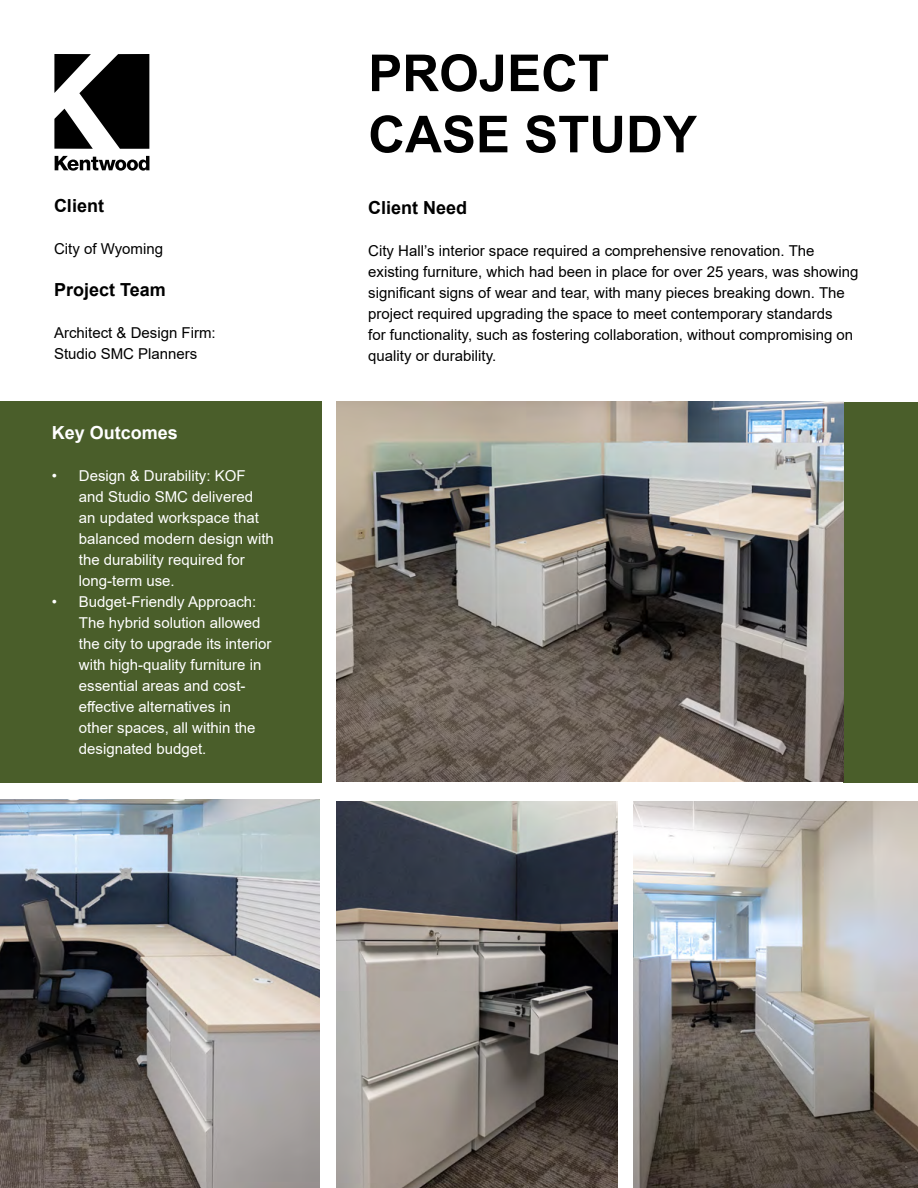
<style>
.page{position:relative;width:918px;height:1188px;background:#fff}
.page>*{position:absolute;margin:0;border:0;box-sizing:border-box;transform-origin:0 0}
.t1{font:700 51px/61.2px "Arial";color:#000}
.t2{font:700 18px "Arial";color:#000}
.t3{font:700 18px "Arial";color:#fff}
.t4{font:15px/21px "Arial";color:#000}
.t5{font:15px/21px "Arial";color:#fff}
</style>
<div class="page">
<div style="left:0;top:402px;width:321px;height:381px;background:#4a5e2a"></div>
<div style="left:843px;top:403px;width:75px;height:380px;background:#4a5e2a"></div>
<img style="left:336px;top:402px;width:507px;height:380px">
<img style="left:336px;top:801px;width:281px;height:387px">
<img style="left:0;top:799px;width:319px;height:389px">
<svg style="left:54px;top:54px;width:95px;height:95px"></svg>
<svg style="left:55px;top:156px;width:94px;height:15px"></svg>
<img style="left:633px;top:801px;width:285px;height:387px">
<p class="t2" style="left:54px;top:193px;width:52px">Client</p>
<p class="t4" style="left:54px;top:238px;width:111px">City of Wyoming</p>
<p class="t2" style="left:54px;top:277px;width:113px">Project Team</p>
<p class="t4" style="left:54px;top:322px;width:163px">Architect &amp; Design Firm:<br>Studio SMC Planners</p>
<p class="t3" style="left:52px;top:420px;width:128px">Key Outcomes</p>
<p class="t5" style="left:79px;top:465px;width:197px;text-indent:-27px">• Design &amp; Durability: KOF and Studio SMC delivered<br>an updated workspace that balanced modern design with the durability required for long-term use.</p>
<p class="t5" style="left:79px;top:591px;width:194px;text-indent:-27px">• Budget-Friendly Approach:<br>The hybrid solution allowed the city to upgrade its interior with high-quality furniture in essential areas and cost&shy;effective alternatives in<br>other spaces, all within the designated budget.</p>
<h1 class="t1" style="left:368px;top:43px;width:330px">PROJECT<br>CASE STUDY</h1>
<p class="t2" style="left:368px;top:195px;width:101px">Client Need</p>
<p class="t4" style="left:368px;top:240px;width:492px">City Hall’s interior space required a comprehensive renovation. The existing furniture, which had been in place for over 25 years, was showing significant signs of wear and tear, with many pieces breaking down. The project required upgrading the space to meet contemporary standards<br>for functionality, such as fostering collaboration, without compromising on quality or durability.</p>
</div>
